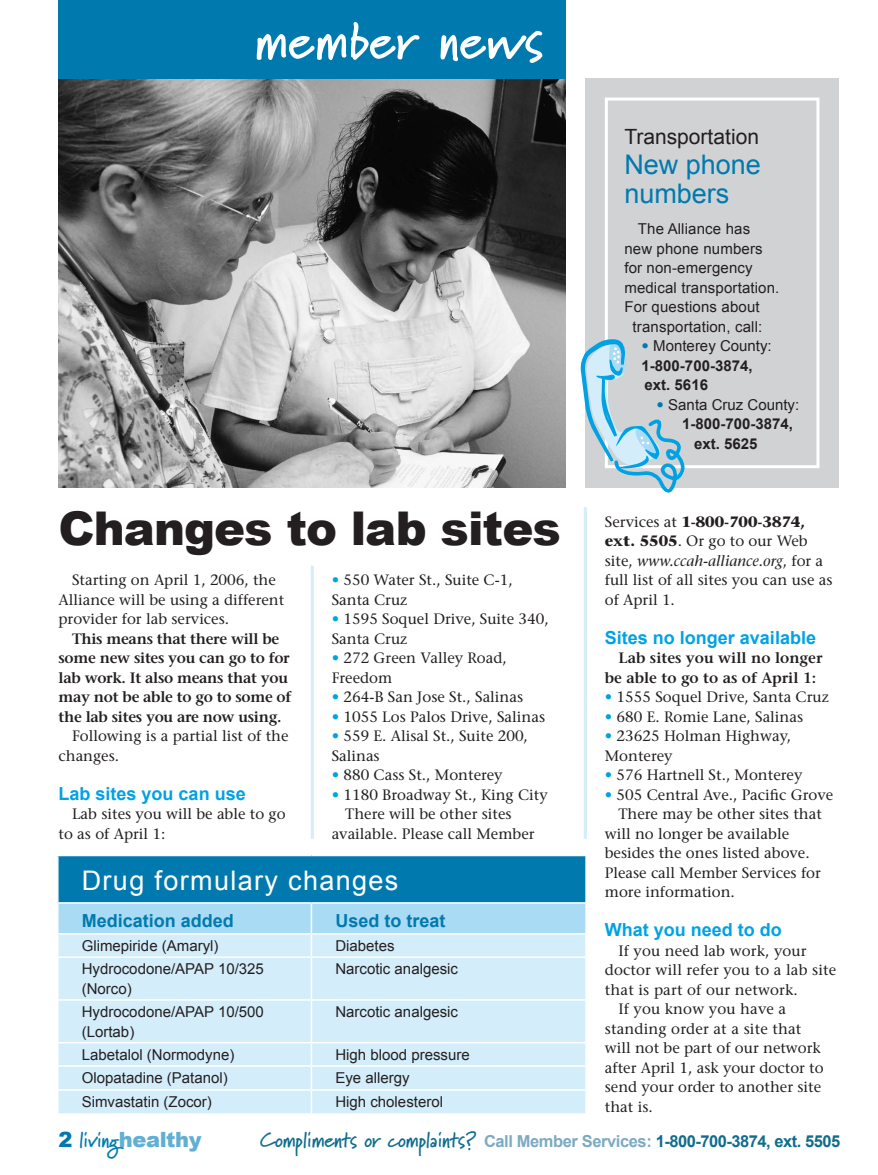
<style>
.page{position:relative;width:878px;height:1175px;background:#fff}
.page>*{position:absolute;margin:0;border:0;box-sizing:border-box;transform-origin:0 0}
.t1{font:700 54px "Marydale";color:#fff}
.t2{font:900 46.5px "Arial";letter-spacing:-.02em;color:#231f20}
.t3{font:27px "Arial";letter-spacing:.05em;color:#fff}
.t4{font:27px/29.4px "Arial";color:#007aae}
.t5{font:700 21px "Marydale";letter-spacing:-.02em;color:#106d8e}
.t6{font:21px "Arial";color:#231f20}
.t7{font:900 21px "Arial";letter-spacing:-.02em;color:#61afd2}
.t8{font:700 18px "Arial";color:#00a2e4}
.t9{font:700 18px "Arial";color:#007aae}
.t10{font:15px/19.5px "Stone Serif";color:#231f20}
.t11{font:15px/19.5px "Arial";color:#231f20}
.t12{font:600 15px/19.5px "Stone Serif";letter-spacing:-.02em;color:#231f20}
.t13{font:700 15px/19.5px "Arial";color:#231f20}
.t14{font:600 15px/19.5px "Stone Serif";color:#231f20}
.s1{color:#00a2e4}
.s2{font-family:"Stone Serif";font-weight:400;color:#007aae}
.s3{font-weight:400}
.s4{font-family:"Stone Serif";color:#007aae}
.s5{font-weight:700}
.s6{font-style:italic}
.s7{color:#007aae}
.s8{font-family:"Marydale";font-weight:700;color:#007aae}
.s9{font-family:"Arial";font-size:16.5px;color:#7daac2}
.s10{font-family:"Arial";font-size:16.5px}
</style>
<div class="page">
<img style="left:58px;top:79px;width:508px;height:409px">
<div style="left:585px;top:78px;width:253px;height:410px;background:#d1d2d4"></div>
<div style="left:58px;top:855px;width:528px;height:48px;background:#007aae"></div>
<div style="left:58px;top:958px;width:527px;height:155px;background:#d4edfa"></div>
<hr style="left:57px;top:854px;width:254px;height:2px;background:#fff">
<hr style="left:311px;top:854px;width:275px;height:2px;background:#fff">
<hr style="left:585px;top:856px;width:1px;height:46px;background:#fff">
<hr style="left:57px;top:902px;width:254px;height:1px;background:#fff">
<hr style="left:311px;top:902px;width:275px;height:1px;background:#fff">
<svg style="left:58px;top:903px;width:528px;height:53px;background:#bfe3f7"></svg>
<hr style="left:310px;top:958px;width:2px;height:41px;background:#fff">
<hr style="left:57px;top:999px;width:254px;height:1px;background:#fff">
<hr style="left:311px;top:999px;width:275px;height:1px;background:#fff">
<hr style="left:310px;top:1000px;width:2px;height:42px;background:#fff">
<hr style="left:57px;top:1042px;width:254px;height:1px;background:#fff">
<hr style="left:311px;top:1042px;width:275px;height:1px;background:#fff">
<hr style="left:310px;top:1043px;width:2px;height:22px;background:#fff">
<hr style="left:57px;top:1065px;width:254px;height:1px;background:#fff">
<hr style="left:311px;top:1065px;width:275px;height:1px;background:#fff">
<hr style="left:310px;top:1066px;width:2px;height:23px;background:#fff">
<hr style="left:57px;top:1089px;width:254px;height:1px;background:#fff">
<hr style="left:311px;top:1089px;width:275px;height:1px;background:#fff">
<hr style="left:310px;top:1090px;width:2px;height:23px;background:#fff">
<svg style="left:585px;top:1043px;width:1px;height:70px"></svg>
<div style="left:58px;top:0;width:508px;height:79px;background:#007aae"></div>
<hr style="left:311px;top:566px;width:3px;height:272px;background:#d4edfa">
<hr style="left:584px;top:507px;width:2px;height:331px;background:#d4edfa">
<div style="left:604px;top:98px;width:215px;height:370px;border:3px solid #fff"></div>
<svg style="left:546px;top:330px;width:158px;height:163px"></svg>
<h1 class="t1" style="left:254px;top:8px;width:291px">member news</h1>
<h2 class="t2" style="left:58px;top:502px;width:504px">Changes to lab sites</h2>
<p class="t10" style="left:58px;top:570px;width:227px;text-indent:14px">Starting on April 1, 2006, the<br>Alliance will be using a different provider for lab services.</p>
<p class="t12" style="left:58px;top:629px;width:234px;text-indent:14px">This means that there will be some new sites you can go to for lab work. It also means that you may not be able to go to some of the lab sites you are now using.</p>
<p class="t10" style="left:58px;top:726px;width:231px;text-indent:14px">Following is a partial list of the changes.</p>
<p class="t8" style="left:58px;top:783px;width:189px">Lab sites you can use</p>
<p class="t10" style="left:58px;top:804px;width:228px;text-indent:14px">Lab sites you will be able to go to as of April 1:</p>
<p class="t10" style="left:332px;top:570px;width:182px"><span class="s1">•</span> 550 Water St., Suite C-1,<br>Santa Cruz</p>
<p class="t10" style="left:332px;top:609px;width:218px"><span class="s1">•</span> 1595 Soquel Drive, Suite 340,<br>Santa Cruz</p>
<p class="t10" style="left:332px;top:648px;width:177px"><span class="s1">•</span> 272 Green Valley Road,<br>Freedom</p>
<p class="t10" style="left:332px;top:687px;width:193px"><span class="s1">•</span> 264-B San Jose St., Salinas</p>
<p class="t10" style="left:332px;top:707px;width:215px"><span class="s1">•</span> 1055 Los Palos Drive, Salinas</p>
<p class="t10" style="left:332px;top:726px;width:198px"><span class="s1">•</span> 559 E. Alisal St., Suite 200,<br>Salinas</p>
<p class="t10" style="left:332px;top:765px;width:172px"><span class="s1">•</span> 880 Cass St., Monterey</p>
<p class="t10" style="left:332px;top:785px;width:217px"><span class="s1">•</span> 1180 Broadway St., King City</p>
<p class="t10" style="left:345px;top:804px;width:168px">There will be other sites</p>
<p class="t10" style="left:332px;top:824px;width:204px">available. Please call Member</p>
<h3 class="t3" style="left:82px;top:865px;width:318px">Drug formulary changes</h3>
<p class="t9" style="left:82px;top:910px;width:154px">Medication added</p>
<p class="t9" style="left:335px;top:910px;width:112px">Used to treat</p>
<p class="t11" style="left:82px;top:936px;width:138px">Glimepiride (Amaryl)</p>
<p class="t11" style="left:335px;top:936px;width:61px">Diabetes</p>
<p class="t11" style="left:82px;top:959px;width:184px">Hydrocodone/APAP 10/325 (Norco)</p>
<p class="t11" style="left:335px;top:959px;width:124px">Narcotic analgesic</p>
<p class="t11" style="left:82px;top:1002px;width:184px">Hydrocodone/APAP 10/500 (Lortab)</p>
<p class="t11" style="left:335px;top:1002px;width:124px">Narcotic analgesic</p>
<p class="t11" style="left:82px;top:1045px;width:154px">Labetalol (Normodyne)</p>
<p class="t11" style="left:335px;top:1045px;width:136px">High blood pressure</p>
<p class="t11" style="left:82px;top:1068px;width:147px">Olopatadine (Patanol)</p>
<p class="t11" style="left:335px;top:1068px;width:76px">Eye allergy</p>
<p class="t11" style="left:82px;top:1092px;width:132px">Simvastatin (Zocor)</p>
<p class="t11" style="left:335px;top:1092px;width:109px">High cholesterol</p>
<h3 class="t6" style="left:624px;top:125px;width:136px">Transportation</h3>
<h3 class="t4" style="left:624px;top:149px;width:138px">New phone numbers</h3>
<p class="t11" style="left:638px;top:219px;width:114px">The Alliance has</p>
<p class="t11" style="left:624px;top:238px;width:140px">new phone numbers</p>
<p class="t11" style="left:624px;top:258px;width:130px">for non-emergency</p>
<p class="t11" style="left:624px;top:277px;width:157px">medical transportation.</p>
<p class="t11" style="left:624px;top:297px;width:137px">For questions about</p>
<p class="t11" style="left:632px;top:316px;width:131px">transportation, call:</p>
<p class="t13" style="left:641px;top:336px;width:132px"><span class="s2">•</span> <span class="s3">Monterey County:<br></span>1-800-700-3874, ext. 5616</p>
<p class="t11" style="left:656px;top:394px;width:144px"><span class="s4">•</span> Santa Cruz County:</p>
<p class="t13" style="left:682px;top:414px;width:112px">1-800-700-3874,</p>
<p class="t13" style="left:694px;top:433px;width:65px">ext. 5625</p>
<p class="t10" style="left:604px;top:512px;width:229px">Services at <span class="s5">1-800-700-3874, ext. 5505</span>. Or go to our Web site, <span class="s6">www.ccah-alliance.org</span>, for a full list of all sites you can use as of April 1.</p>
<p class="t8" style="left:604px;top:627px;width:213px">Sites no longer available</p>
<p class="t14" style="left:604px;top:648px;width:219px;text-indent:14px">Lab sites you will no longer be able to go to as of April 1:</p>
<p class="t10" style="left:604px;top:687px;width:225px"><span class="s1">•</span> 1555 Soquel Drive, Santa Cruz</p>
<p class="t10" style="left:604px;top:707px;width:200px"><span class="s1">•</span> 680 E. Romie Lane, Salinas</p>
<p class="t10" style="left:604px;top:726px;width:188px"><span class="s1">•</span> 23625 Holman Highway,<br>Monterey</p>
<p class="t10" style="left:604px;top:765px;width:199px"><span class="s1">•</span> 576 Hartnell St., Monterey</p>
<p class="t10" style="left:604px;top:785px;width:230px"><span class="s1">•</span> 505 Central Ave., Pacific Grove</p>
<p class="t10" style="left:618px;top:804px;width:205px">There may be other sites that</p>
<p class="t10" style="left:604px;top:824px;width:186px">will no longer be available</p>
<p class="t10" style="left:604px;top:843px;width:206px">besides the ones listed above.</p>
<p class="t10" style="left:604px;top:863px;width:217px">Please call Member Services for</p>
<p class="t10" style="left:604px;top:882px;width:132px">more information.</p>
<p class="t8" style="left:604px;top:920px;width:179px">What you need to do</p>
<p class="t10" style="left:618px;top:941px;width:190px">If you need lab work, your</p>
<p class="t10" style="left:604px;top:960px;width:233px">doctor will refer you to a lab site</p>
<p class="t10" style="left:604px;top:980px;width:194px">that is part of our network.</p>
<p class="t10" style="left:618px;top:999px;width:169px">If you know you have a</p>
<p class="t10" style="left:604px;top:1019px;width:198px">standing order at a site that</p>
<p class="t10" style="left:604px;top:1038px;width:217px">will not be part of our network</p>
<p class="t10" style="left:604px;top:1058px;width:220px">after April 1, ask your doctor to</p>
<p class="t10" style="left:604px;top:1077px;width:218px">send your order to another site</p>
<p class="t10" style="left:604px;top:1097px;width:49px">that is.</p>
<h3 class="t7" style="left:58px;top:1127px;width:144px"><span class="s7">2</span> <span class="s8">living</span>healthy</h3>
<h3 class="t5" style="left:260px;top:1127px;width:581px">Compliments or complaints? <span class="s9">Call Member Services:</span> <span class="s10">1-800-700-3874, ext. 5505</span></h3>
</div>
